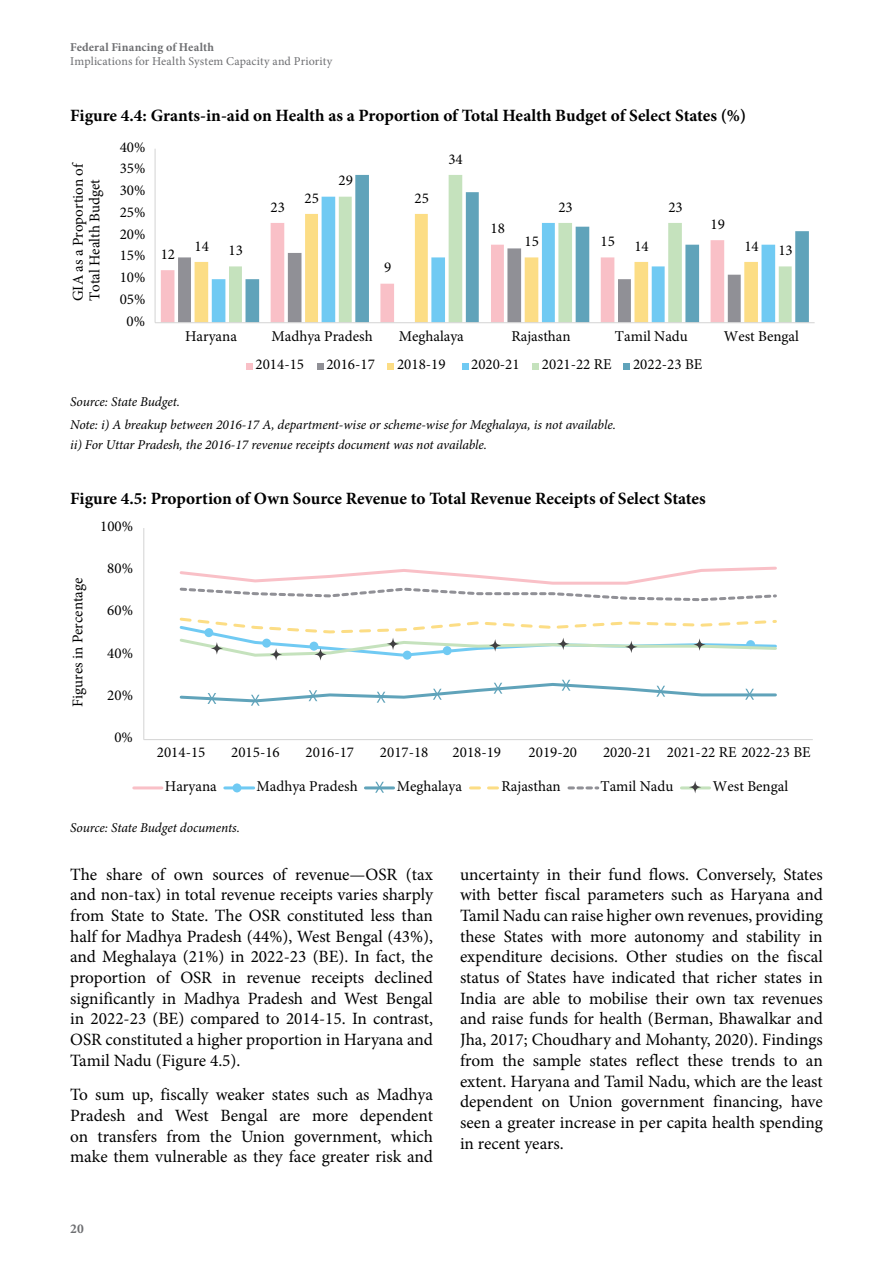
<style>
.page{position:relative;width:893px;height:1263px;background:#fff}
.page>*{position:absolute;margin:0;border:0;box-sizing:border-box;transform-origin:0 0}
.BODY-Text_M{font:17.25px/20.7px "Minion Pro";color:#000;text-align:justify}
.Table_Figure_Heading_Span{font:700 17.25px "Minion Pro";letter-spacing:-.005em;color:#000}
.t1{font:15px "Minion Pro";color:#000001}
.t2{font:15px/16.5px "Minion Pro";color:#000}
.Table_Source_less_space{font:italic 13.5px "Minion Pro";letter-spacing:-.005em;color:#000}
.t3{font:700 13.5px "Minion Pro";color:#6d6e71}
.t4{font:12px "Minion Pro";letter-spacing:.01em;color:#6d6e71}
.t5{font:700 12px "Minion Pro";letter-spacing:.015em;color:#6d6e71}
</style>
<div class="page">
<svg style="left:161px;top:270px;width:14px;height:52px"></svg>
<svg style="left:178px;top:257px;width:17px;height:65px"></svg>
<svg style="left:195px;top:262px;width:17px;height:60px"></svg>
<svg style="left:212px;top:279px;width:14px;height:43px"></svg>
<svg style="left:229px;top:266px;width:13px;height:56px"></svg>
<svg style="left:245px;top:175px;width:564px;height:147px"></svg>
<hr style="left:155px;top:149px;width:1px;height:174px;background:#d8d8d8">
<hr style="left:155px;top:322px;width:660px;height:1px;background:#d8d8d8">
<div style="left:246px;top:363px;width:7px;height:7px;background:#f9c0c7"></div>
<div style="left:317px;top:363px;width:7px;height:7px;background:#909096"></div>
<div style="left:388px;top:363px;width:6px;height:7px;background:#fcdd85"></div>
<div style="left:462px;top:363px;width:7px;height:7px;background:#70caf3"></div>
<div style="left:533px;top:363px;width:6px;height:7px;background:#c5e2bd"></div>
<div style="left:624px;top:363px;width:6px;height:7px;background:#60a3ba"></div>
<hr style="left:143px;top:528px;width:1px;height:211px;background:#d8d8d8">
<hr style="left:144px;top:739px;width:669px;height:1px;background:#d8d8d8">
<svg style="left:179px;top:566px;width:598px;height:36px"></svg>
<hr style="left:134px;top:786px;width:28px;height:3px;background:#f9c0c7">
<hr style="left:225px;top:786px;width:29px;height:3px;background:#70caf3">
<hr style="left:365px;top:786px;width:29px;height:3px;background:#60a3ba">
<svg style="left:470px;top:786px;width:29px;height:3px"></svg>
<svg style="left:569px;top:786px;width:29px;height:3px"></svg>
<hr style="left:681px;top:786px;width:29px;height:3px;background:#c5e2bd">
<svg style="left:689px;top:781px;width:12px;height:12px"></svg>
<svg style="left:179px;top:617px;width:598px;height:44px"></svg>
<div style="left:204px;top:628px;width:9px;height:9px;background:#70caf3;border-radius:50%"></div>
<div style="left:262px;top:639px;width:9px;height:9px;background:#70caf3;border-radius:50%"></div>
<div style="left:309px;top:642px;width:9px;height:9px;background:#70caf3;border-radius:50%"></div>
<div style="left:403px;top:651px;width:9px;height:9px;background:#70caf3;border-radius:50%"></div>
<div style="left:443px;top:646px;width:9px;height:9px;background:#70caf3;border-radius:50%"></div>
<div style="left:233px;top:783px;width:8px;height:9px;background:#70caf3;border-radius:50%"></div>
<svg style="left:375px;top:782px;width:9px;height:11px"></svg>
<svg style="left:179px;top:680px;width:598px;height:26px"></svg>
<p class="t5" style="left:70px;top:39px;width:145px">Federal Financing of Health</p>
<p class="t4" style="left:70px;top:54px;width:264px">Implications for Health System Capacity and Priority</p>
<p class="Table_Figure_Heading_Span" style="left:70px;top:103px;width:677px">Figure 4.4: Grants-in-aid on Health as a Proportion of Total Health Budget of Select States (%)</p>
<p class="t2" style="left:70px;top:301px;width:141px;rotate:-90deg">GIA as a Proportion of<br>Total Health Budget</p>
<p class="t1" style="left:120px;top:137px;width:27px">40%</p>
<p class="t1" style="left:120px;top:159px;width:27px">35%</p>
<p class="t1" style="left:120px;top:180px;width:27px">30%</p>
<p class="t1" style="left:120px;top:202px;width:27px">25%</p>
<p class="t1" style="left:120px;top:224px;width:27px">20%</p>
<p class="t1" style="left:120px;top:246px;width:27px">15%</p>
<p class="t1" style="left:120px;top:267px;width:27px">10%</p>
<p class="t1" style="left:120px;top:289px;width:27px">05%</p>
<p class="t1" style="left:127px;top:311px;width:20px">0%</p>
<p class="t1" style="left:161px;top:244px;width:16px">12</p>
<p class="t1" style="left:195px;top:236px;width:16px">14</p>
<p class="t1" style="left:229px;top:240px;width:16px">13</p>
<p class="t1" style="left:271px;top:197px;width:16px">23</p>
<p class="t1" style="left:338px;top:171px;width:16px">29</p>
<p class="t1" style="left:305px;top:188px;width:16px">25</p>
<p class="t1" style="left:414px;top:188px;width:16px">25</p>
<p class="t1" style="left:384px;top:258px;width:9px">9</p>
<p class="t1" style="left:448px;top:149px;width:16px">34</p>
<p class="t1" style="left:491px;top:219px;width:16px">18</p>
<p class="t1" style="left:558px;top:197px;width:16px">23</p>
<p class="t1" style="left:668px;top:197px;width:16px">23</p>
<p class="t1" style="left:710px;top:214px;width:16px">19</p>
<p class="t1" style="left:524px;top:231px;width:16px">15</p>
<p class="t1" style="left:634px;top:236px;width:16px">14</p>
<p class="t1" style="left:744px;top:236px;width:16px">14</p>
<p class="t1" style="left:600px;top:231px;width:16px">15</p>
<p class="t1" style="left:778px;top:240px;width:16px">13</p>
<p class="t1" style="left:185px;top:326px;width:53px">Haryana</p>
<p class="t1" style="left:272px;top:326px;width:103px">Madhya Pradesh</p>
<p class="t1" style="left:399px;top:326px;width:67px">Meghalaya</p>
<p class="t1" style="left:511px;top:326px;width:61px">Rajasthan</p>
<p class="t1" style="left:615px;top:326px;width:74px">Tamil Nadu</p>
<p class="t1" style="left:724px;top:326px;width:77px">West Bengal</p>
<p class="t1" style="left:256px;top:354px;width:50px">2014-15</p>
<p class="t1" style="left:326px;top:354px;width:50px">2016-17</p>
<p class="t1" style="left:397px;top:354px;width:50px">2018-19</p>
<p class="t1" style="left:471px;top:354px;width:50px">2020-21</p>
<p class="t1" style="left:542px;top:354px;width:71px">2021-22 RE</p>
<p class="t1" style="left:633px;top:354px;width:71px">2022-23 BE</p>
<p class="Table_Source_less_space" style="left:70px;top:392px;width:111px">Source: State Budget.</p>
<p class="Table_Source_less_space" style="left:70px;top:415px;width:547px">Note: i) A breakup between 2016-17 A, department-wise or scheme-wise for Meghalaya, is not available.</p>
<p class="Table_Source_less_space" style="left:70px;top:436px;width:418px">ii) For Uttar Pradesh, the 2016-17 revenue receipts document was not available.</p>
<p class="Table_Figure_Heading_Span" style="left:70px;top:486px;width:637px">Figure 4.5: Proportion of Own Source Revenue to Total Revenue Receipts of Select States</p>
<p class="t1" style="left:100px;top:516px;width:34px">100%</p>
<p class="t2" style="left:70px;top:707px;width:131px;rotate:-90deg">Figures in Percentage</p>
<p class="t1" style="left:107px;top:558px;width:27px">80%</p>
<p class="t1" style="left:107px;top:600px;width:27px">60%</p>
<p class="t1" style="left:107px;top:643px;width:27px">40%</p>
<p class="t1" style="left:107px;top:685px;width:27px">20%</p>
<p class="t1" style="left:114px;top:727px;width:20px">0%</p>
<p class="t1" style="left:157px;top:742px;width:50px">2014-15</p>
<p class="t1" style="left:231px;top:742px;width:50px">2015-16</p>
<p class="t1" style="left:306px;top:742px;width:50px">2016-17</p>
<p class="t1" style="left:380px;top:742px;width:50px">2017-18</p>
<p class="t1" style="left:453px;top:742px;width:50px">2018-19</p>
<p class="t1" style="left:529px;top:742px;width:50px">2019-20</p>
<p class="t1" style="left:603px;top:742px;width:209px">2020-21 2021-22 RE 2022-23 BE</p>
<p class="t1" style="left:165px;top:776px;width:53px">Haryana</p>
<p class="t1" style="left:257px;top:776px;width:103px">Madhya Pradesh</p>
<p class="t1" style="left:397px;top:776px;width:67px">Meghalaya</p>
<p class="t1" style="left:502px;top:776px;width:61px">Rajasthan</p>
<p class="t1" style="left:600px;top:776px;width:74px">Tamil Nadu</p>
<p class="t1" style="left:713px;top:776px;width:77px">West Bengal</p>
<p class="Table_Source_less_space" style="left:70px;top:818px;width:171px">Source: State Budget documents.</p>
<p class="BODY-Text_M" style="left:70px;top:864px;width:364px">The share of own sources of revenue—OSR (tax and non-tax) in total revenue receipts varies sharply from State to State. The OSR constituted less than half for Madhya Pradesh (44%), West Bengal (43%), and Meghalaya (21%) in 2022-23 (BE). In fact, the proportion of OSR in revenue receipts declined significantly in Madhya Pradesh and West Bengal in 2022-23 (BE) compared to 2014-15. In contrast, OSR constituted a higher proportion in Haryana and Tamil Nadu (Figure 4.5).</p>
<p class="BODY-Text_M" style="left:70px;top:1084px;width:364px">To sum up, fiscally weaker states such as Madhya Pradesh and West Bengal are more dependent on transfers from the Union government, which make them vulnerable as they face greater risk and</p>
<p class="t3" style="left:70px;top:1219px;width:15px">20</p>
<p class="BODY-Text_M" style="left:460px;top:864px;width:364px">uncertainty in their fund flows. Conversely, States with better fiscal parameters such as Haryana and Tamil Nadu can raise higher own revenues, providing these States with more autonomy and stability in expenditure decisions. Other studies on the fiscal status of States have indicated that richer states in India are able to mobilise their own tax revenues and raise funds for health (Berman, Bhawalkar and Jha, 2017; Choudhary and Mohanty, 2020). Findings from the sample states reflect these trends to an extent. Haryana and Tamil Nadu, which are the least dependent on Union government financing, have seen a greater increase in per capita health spending in recent years.</p>
</div>
